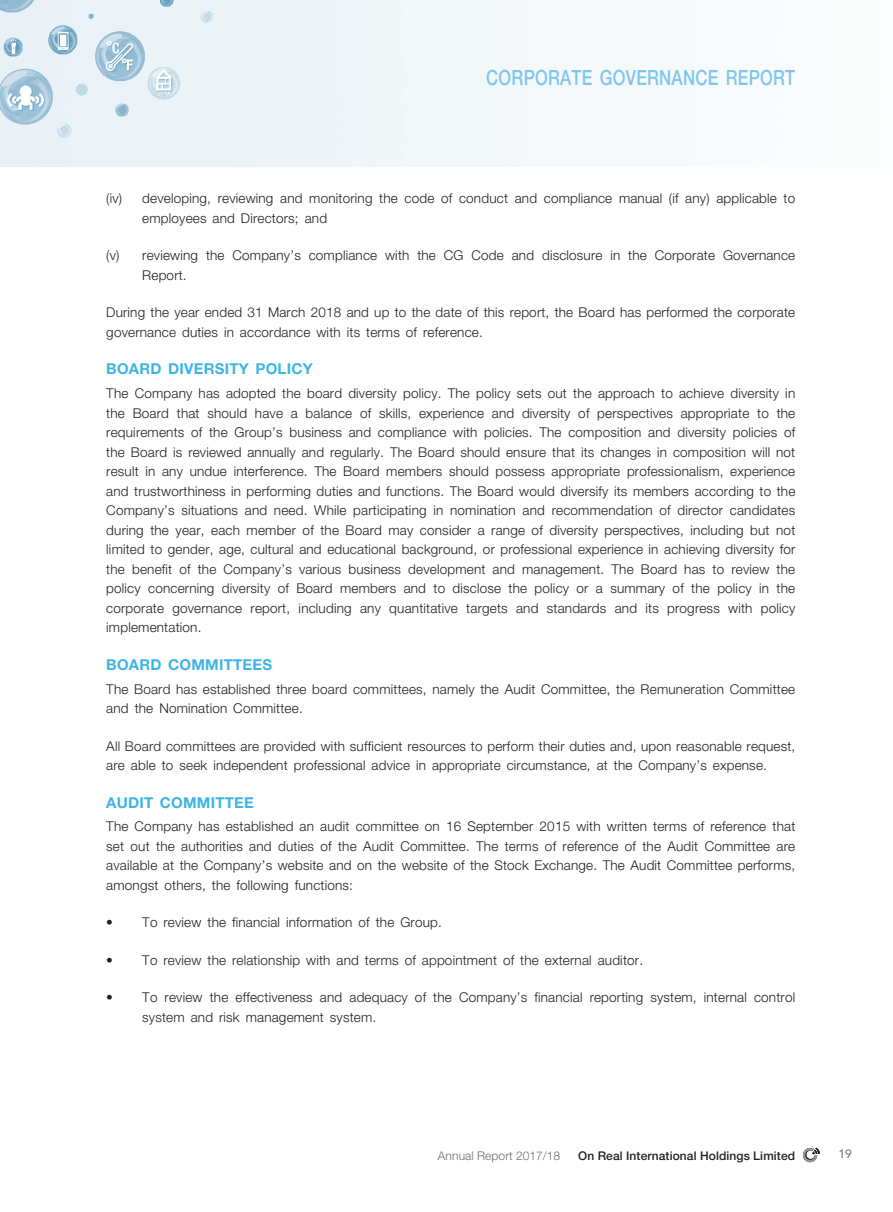
<style>
.page{position:relative;width:893px;height:1212px;background:#fff}
.page>*{position:absolute;margin:0;border:0;box-sizing:border-box;transform-origin:0 0}
.t1{font:500 21px "Helvetica Neue LT Std";letter-spacing:.015em;color:#80c6ec;scale:.8 1}
._03_H1{font:700 15px "Helvetica Neue LT Std";letter-spacing:.015em;color:#3fb4e5}
._01_Body_Text{font:300 13.5px/19.5px "Helvetica Neue LT Std";letter-spacing:.015em;color:#231f20}
._07_IN0{font:300 13.5px/19.5px "Helvetica Neue LT Std";letter-spacing:.015em;color:#231f20}
.t2{font:500 12px "Helvetica Neue LT Std";letter-spacing:.01em;color:#231f20}
.t3{font:300 12px "Helvetica Neue LT Std";letter-spacing:.01em;color:#6c6d70}
.t4{font:12px "Avenir LT Std";color:#6c6d70}
</style>
<div class="page">
<svg style="left:803px;top:1147px;width:17px;height:15px"></svg>
<img style="left:0;top:0;width:566px;height:167px">
<h1 class="t1" style="left:486px;top:65px;width:388px">CORPORATE GOVERNANCE REPORT</h1>
<p class="_07_IN0" style="left:106px;top:189px;width:17px">(iv)</p>
<p class="_07_IN0" style="left:142px;top:189px;width:654px">developing, reviewing and monitoring the code of conduct and compliance manual (if any) applicable to employees and Directors; and</p>
<p class="_07_IN0" style="left:142px;top:246px;width:654px;text-indent:-36px">(v) reviewing the Company’s compliance with the CG Code and disclosure in the Corporate Governance<br>Report.</p>
<p class="_01_Body_Text" style="left:106px;top:303px;width:690px">During the year ended 31 March 2018 and up to the date of this report, the Board has performed the corporate governance duties in accordance with its terms of reference.</p>
<p class="_03_H1" style="left:106px;top:360px;width:208px">BOARD DIVERSITY POLICY</p>
<p class="_01_Body_Text" style="left:106px;top:383px;width:691px;text-align:justify">The Company has adopted the board diversity policy. The policy sets out the approach to achieve diversity in the Board that should have a balance of skills, experience and diversity of perspectives appropriate to the requirements of the Group’s business and compliance with policies. The composition and diversity policies of the Board is reviewed annually and regularly. The Board should ensure that its changes in composition will not result in any undue interference. The Board members should possess appropriate professionalism, experience and trustworthiness in performing duties and functions. The Board would diversify its members according to the Company’s situations and need. While participating in nomination and recommendation of director candidates during the year, each member of the Board may consider a range of diversity perspectives, including but not limited to gender, age, cultural and educational background, or professional experience in achieving diversity for the benefit of the Company’s various business development and management. The Board has to review the policy concerning diversity of Board members and to disclose the policy or a summary of the policy in the corporate governance report, including any quantitative targets and standards and its progress with policy implementation.</p>
<p class="_03_H1" style="left:106px;top:655px;width:167px">BOARD COMMITTEES</p>
<p class="_01_Body_Text" style="left:106px;top:679px;width:690px">The Board has established three board committees, namely the Audit Committee, the Remuneration Committee and the Nomination Committee.</p>
<p class="_01_Body_Text" style="left:106px;top:736px;width:691px">All Board committees are provided with sufficient resources to perform their duties and, upon reasonable request, are able to seek independent professional advice in appropriate circumstance, at the Company’s expense.</p>
<p class="_03_H1" style="left:106px;top:793px;width:149px">AUDIT COMMITTEE</p>
<p class="_01_Body_Text" style="left:106px;top:816px;width:690px;text-align:justify">The Company has established an audit committee on 16 September 2015 with written terms of reference that set out the authorities and duties of the Audit Committee. The terms of reference of the Audit Committee are available at the Company’s website and on the website of the Stock Exchange. The Audit Committee performs, amongst others, the following functions:</p>
<p class="_07_IN0" style="left:106px;top:912px;width:337px">• To review the financial information of the Group.</p>
<p class="_07_IN0" style="left:106px;top:950px;width:538px">• To review the relationship with and terms of appointment of the external auditor.</p>
<p class="_07_IN0" style="left:142px;top:987px;width:654px;text-indent:-36px">• To review the effectiveness and adequacy of the Company’s financial reporting system, internal control system and risk management system.</p>
<p class="t3" style="left:438px;top:1148px;width:124px">Annual Report 2017/18</p>
<p class="t2" style="left:578px;top:1148px;width:218px">On Real International Holdings Limited</p>
<p class="t4" style="left:838px;top:1147px;width:15px">19</p>
</div>
